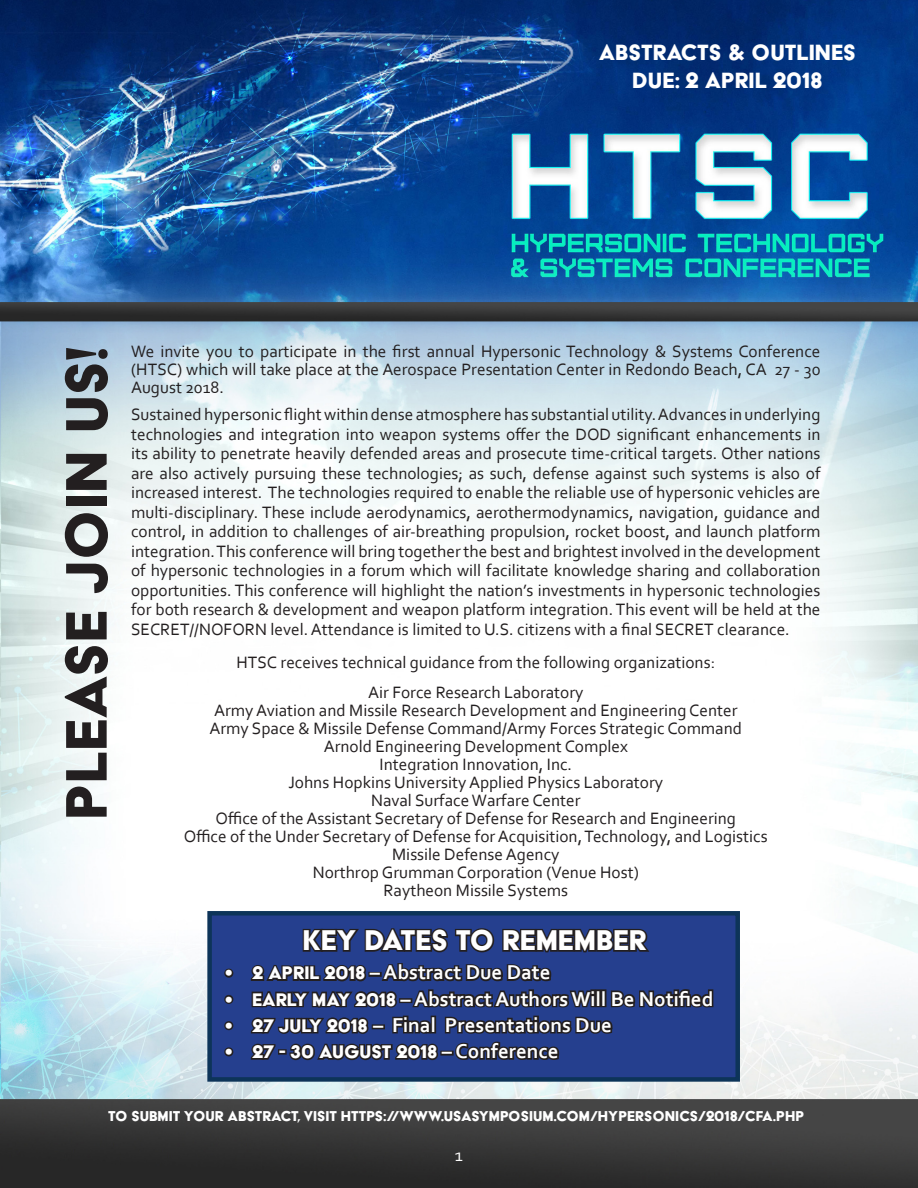
<style>
.page{position:relative;width:918px;height:1188px;background:#fff}
.page>*{position:absolute;margin:0;border:0;box-sizing:border-box;transform-origin:0 0}
.Headers{font:67.5px "Acier BAT Text Solid";color:#231f20}
.Main_Content{font:33px "Acier BAT Text Solid";color:#fff}
.Headers-2{font:25.5px "Acier BAT Text Solid";color:#fff}
.t1{font:700 21px "Corbel";color:#fff}
.t2{font:21px "Acier BAT Text Solid";color:#fff}
.Main_Content-2{font:18px "Corbel";color:#fff}
.Main_Content-3{font:17.25px/19.5px "Corbel";color:#231f20;text-align:justify}
.Main_Content-4{font:16.5px "Acier BAT Text Solid";color:#fff}
.s1{font-family:"Acier BAT Text Solid";font-weight:400}
.s2{font-family:"Corbel";font-weight:700}
</style>
<div class="page">
<img style="left:0;top:0;width:918px;height:1188px">
<div style="left:207px;top:911px;width:533px;height:171px;background:#253f8e;border:4px solid #0d3459"></div>
<div style="left:224px;top:969px;width:9px;height:9px;border:3px solid #231f20;border-radius:50%"></div>
<div style="left:224px;top:995px;width:9px;height:9px;border:3px solid #231f20;border-radius:50%"></div>
<div style="left:224px;top:1021px;width:9px;height:9px;border:3px solid #231f20;border-radius:50%"></div>
<div style="left:224px;top:1047px;width:9px;height:9px;border:3px solid #231f20;border-radius:50%"></div>
<svg style="left:249px;top:928px;width:466px;height:159px"></svg>
<p class="Headers-2" style="left:599px;top:39px;width:259px">ABSTRACTS &amp; OUTLINES</p>
<p class="Headers-2" style="left:632px;top:67px;width:192px">DUE: 2 APRIL 2018</p>
<p class="Headers" style="left:51px;top:820px;width:475px;rotate:-90deg">PLEASE JOIN US!</p>
<p class="Main_Content-3" style="left:131px;top:342px;width:691px;line-height:18px">We invite you to participate in the first annual Hypersonic Technology &amp; Systems Conference (HTSC) which will take place at the Aerospace Presentation Center in Redondo Beach, CA 27 - 30<br>August 2018.</p>
<p class="Main_Content-3" style="left:131px;top:404px;width:691px">Sustained hypersonic flight within dense atmosphere has substantial utility. Advances in underlying technologies and integration into weapon systems offer the DOD significant enhancements in its ability to penetrate heavily defended areas and prosecute time-critical targets. Other nations are also actively pursuing these technologies; as such, defense against such systems is also of increased interest. The technologies required to enable the reliable use of hypersonic vehicles are multi-disciplinary. These include aerodynamics, aerothermodynamics, navigation, guidance and control, in addition to challenges of air-breathing propulsion, rocket boost, and launch platform integration. This conference will bring together the best and brightest involved in the development of hypersonic technologies in a forum which will facilitate knowledge sharing and collaboration opportunities. This conference will highlight the nation’s investments in hypersonic technologies for both research &amp; development and weapon platform integration. This event will be held at the SECRET//NOFORN level. Attendance is limited to U.S. citizens with a final SECRET clearance.</p>
<p class="Main_Content-3" style="left:236px;top:652px;width:480px">HTSC receives technical guidance from the following organizations:</p>
<p class="Main_Content-3" style="left:368px;top:682px;width:217px">Air Force Research Laboratory</p>
<p class="Main_Content-3" style="left:214px;top:700px;width:525px">Army Aviation and Missile Research Development and Engineering Center</p>
<p class="Main_Content-3" style="left:210px;top:718px;width:534px">Army Space &amp; Missile Defense Command/Army Forces Strategic Command</p>
<p class="Main_Content-3" style="left:324px;top:736px;width:306px">Arnold Engineering Development Complex</p>
<p class="Main_Content-3" style="left:379px;top:754px;width:194px">Integration Innovation, Inc.</p>
<p class="Main_Content-3" style="left:288px;top:772px;width:376px">Johns Hopkins University Applied Physics Laboratory</p>
<p class="Main_Content-3" style="left:371px;top:790px;width:211px">Naval Surface Warfare Center</p>
<p class="Main_Content-3" style="left:216px;top:808px;width:522px">Office of the Assistant Secretary of Defense for Research and Engineering</p>
<p class="Main_Content-3" style="left:184px;top:826px;width:585px">Office of the Under Secretary of Defense for Acquisition, Technology, and Logistics</p>
<p class="Main_Content-3" style="left:392px;top:844px;width:169px">Missile Defense Agency</p>
<p class="Main_Content-3" style="left:313px;top:862px;width:328px">Northrop Grumman Corporation (Venue Host)</p>
<p class="Main_Content-3" style="left:383px;top:880px;width:186px">Raytheon Missile Systems</p>
<p class="Main_Content" style="left:303px;top:923px;width:345px">KEY DATES TO REMEMBER</p>
<p class="t1" style="left:225px;top:959px;width:327px"><span class="s1">• 2 APRIL 2018</span> – Abstract Due Date</p>
<p class="t1" style="left:225px;top:986px;width:490px"><span class="s1">• EARLY MAY 2018</span> – Abstract Authors Will Be Notified</p>
<p class="t1" style="left:225px;top:1012px;width:388px"><span class="s1">• 27 JULY 2018</span> – Final Presentations Due</p>
<p class="t2" style="left:225px;top:1041px;width:335px">• 27 - 30 AUGUST 2018 <span class="s2">– Conference</span></p>
<p class="Main_Content-4" style="left:108px;top:1108px;width:698px">TO SUBMIT YOUR ABSTRACT, VISIT HTTPS://WWW.USASYMPOSIUM.COM/HYPERSONICS/2018/CFA.PHP</p>
<p class="Main_Content-2" style="left:455px;top:1144px;width:10px">1</p>
</div>
